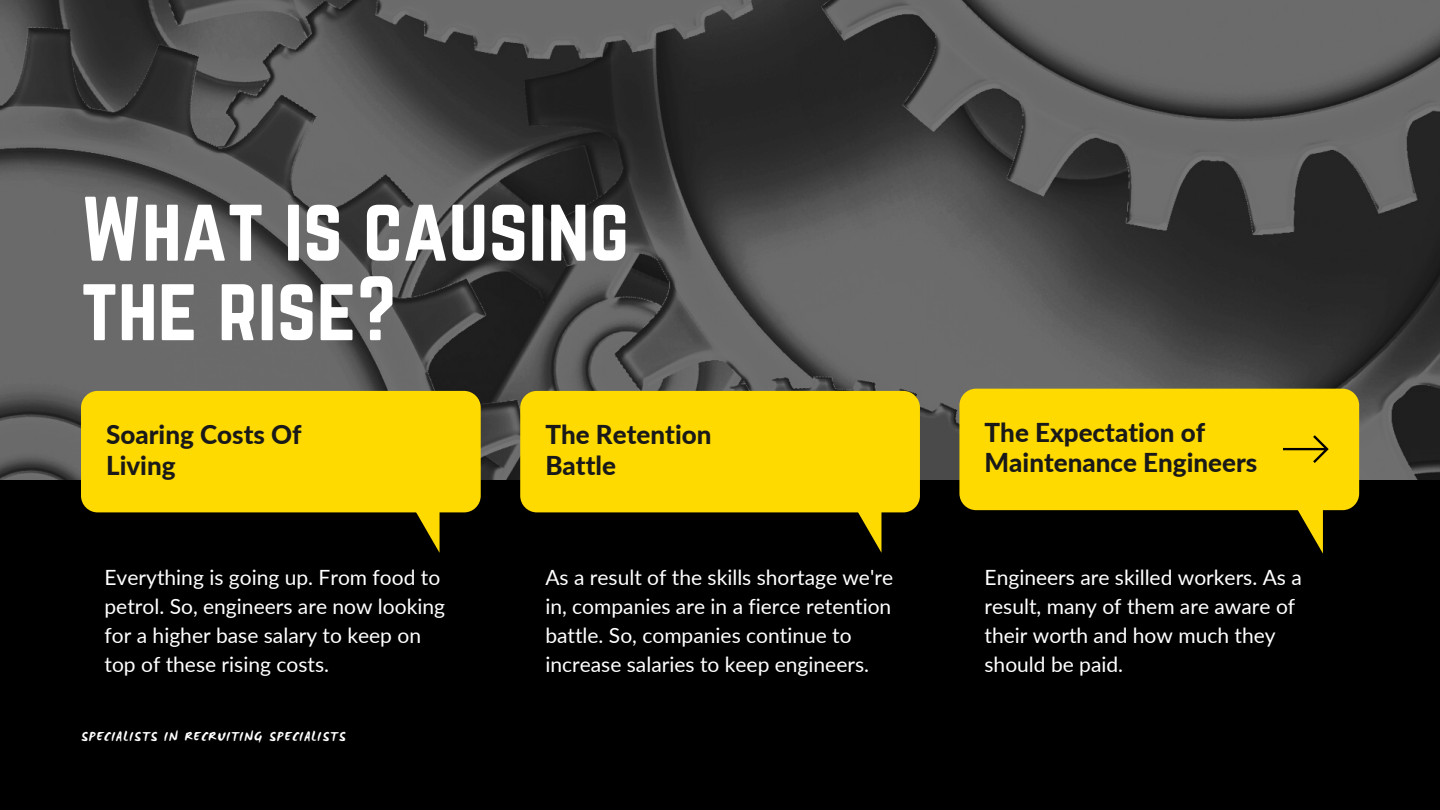
<style>
.page{position:relative;width:1440px;height:810px;background:#000}
.page>*{position:absolute;margin:0;border:0;box-sizing:border-box;transform-origin:0 0}
.t1{font:80px/79.5px "Norwester";color:#fff}
.t2{font:800 26px/30.8px "Lato";color:#191919}
.t3{font:21px/29.2px "Lato";color:#fff}
.t4{font:700 14px "WC Mano Negra Bta";letter-spacing:.1em;color:#fff}
</style>
<div class="page">
<img style="left:0;top:0;width:1440px;height:480px">
<div style="left:81px;top:391px;width:400px;height:121px;background:#ffda00;border-radius:17px"></div>
<div style="left:520px;top:391px;width:400px;height:121px;background:#ffda00;border-radius:17px"></div>
<div style="left:959px;top:389px;width:400px;height:121px;background:#ffda00;border-radius:17px"></div>
<svg style="left:1284px;top:435px;width:45px;height:28px"></svg>
<svg style="left:398px;top:512px;width:42px;height:41px"></svg>
<svg style="left:839px;top:512px;width:42px;height:40px"></svg>
<svg style="left:1281px;top:510px;width:42px;height:44px"></svg>
<h1 class="t1" style="left:81px;top:189px;width:550px">What is causing the rise?</h1>
<p class="t2" style="left:106px;top:419px;width:197px">Soaring Costs Of<br>Living</p>
<p class="t3" style="left:105px;top:562px;width:342px">Everything is going up. From food to petrol. So, engineers are now looking for a higher base salary to keep on top of these rising costs.</p>
<p class="t4" style="left:81px;top:727px;width:266px">SPECIALISTS IN RECRUITING SPECIALISTS</p>
<p class="t2" style="left:545px;top:419px;width:168px">The Retention<br>Battle</p>
<p class="t3" style="left:545px;top:562px;width:349px">As a result of the skills shortage we're in, companies are in a fierce retention battle. So, companies continue to increase salaries to keep engineers.</p>
<p class="t2" style="left:985px;top:416px;width:274px">The Expectation of<br>Maintenance Engineers</p>
<p class="t3" style="left:985px;top:562px;width:319px">Engineers are skilled workers. As a result, many of them are aware of their worth and how much they should be paid.</p>
</div>
